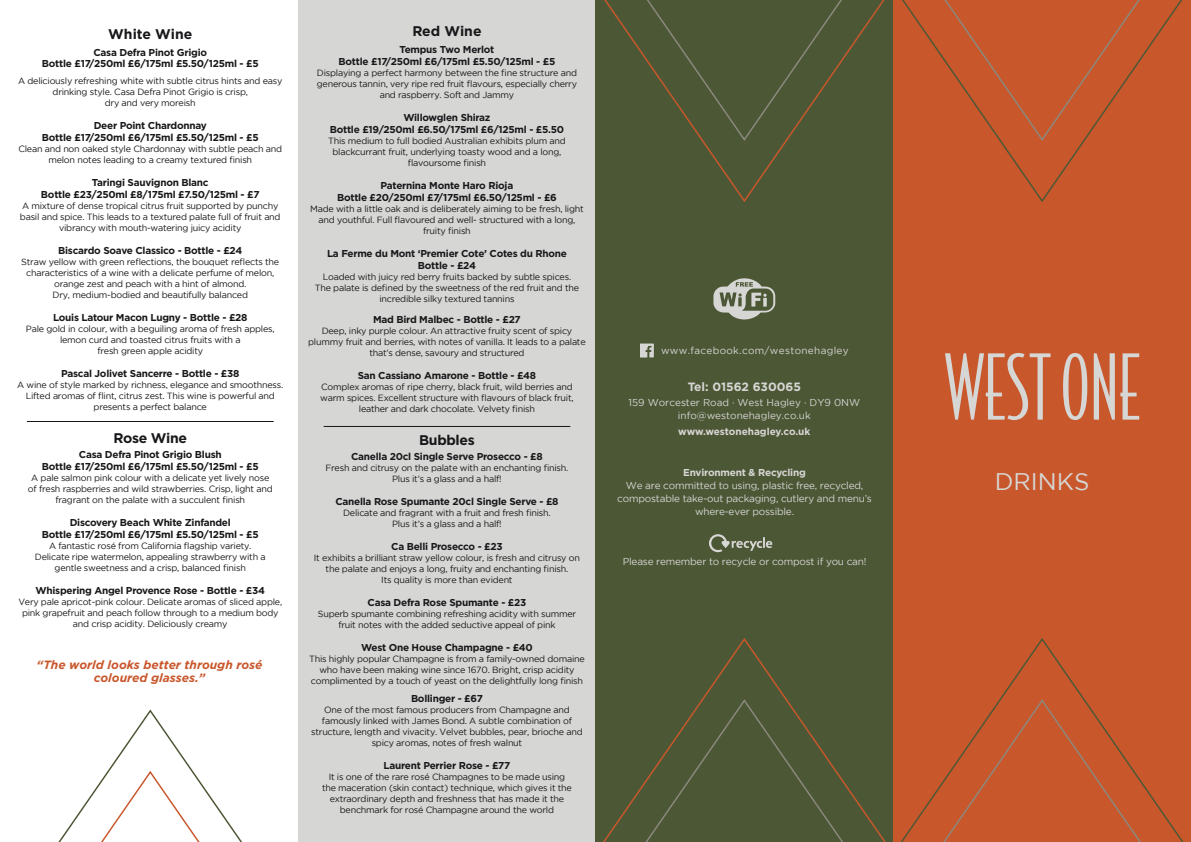
<style>
.page{position:relative;width:1191px;height:842px;background:#fff}
.page>*{position:absolute;margin:0;border:0;box-sizing:border-box;transform-origin:0 0}
.t1{font:24px "Gotham";color:#d6d6d4}
.t2{font:700 14px "Gotham";letter-spacing:-.02em;color:#18181b}
.t3{font:700 14px "Gotham";color:#18181b}
.t4{font:italic 700 12px/13px "Gotham";color:#c9572c;text-align:center}
.t5{font:700 12px "Gotham";color:#d6d6d4}
.t6{font:700 10px/12px "Gotham";letter-spacing:-.025em;color:#18181b;text-align:center}
.t7{font:10px/13px "Gotham";letter-spacing:-.02em;color:#d6d6d4;text-align:center}
.t8{font:10px/13px "Gotham";color:#d6d6d4;text-align:center}
.t9{font:10px "Gotham";letter-spacing:.03em;color:#d6d6d4}
.t10{font:700 10px "Gotham";color:#d6d6d4}
.t11{font:700 10px "Gotham";letter-spacing:-.02em;color:#d6d6d4}
.t12{font:9px/11px "Gotham";letter-spacing:-.025em;color:#18181b;text-align:center}
</style>
<div class="page">
<div style="left:298px;top:0;width:297px;height:842px;background:#d6d6d4"></div>
<div style="left:893px;top:0;width:298px;height:842px;background:#c9572c"></div>
<div style="left:595px;top:0;width:298px;height:842px;background:#4c5735"></div>
<svg style="left:900px;top:638px;width:284px;height:204px"></svg>
<svg style="left:934px;top:698px;width:215px;height:144px"></svg>
<svg style="left:603px;top:638px;width:283px;height:204px"></svg>
<svg style="left:636px;top:698px;width:216px;height:144px"></svg>
<svg style="left:902px;top:0;width:281px;height:202px"></svg>
<svg style="left:934px;top:0;width:215px;height:142px"></svg>
<svg style="left:604px;top:0;width:281px;height:202px"></svg>
<svg style="left:636px;top:0;width:216px;height:142px"></svg>
<svg style="left:1063px;top:353px;width:24px;height:67px"></svg>
<svg style="left:945px;top:353px;width:105px;height:67px"></svg>
<svg style="left:1093px;top:353px;width:21px;height:67px"></svg>
<svg style="left:1120px;top:353px;width:19px;height:67px"></svg>
<svg style="left:713px;top:278px;width:62px;height:41px"></svg>
<svg style="left:640px;top:344px;width:13px;height:13px"></svg>
<svg style="left:709px;top:534px;width:63px;height:18px"></svg>
<hr style="left:27px;top:421px;width:247px;height:1px;background:#18181b">
<hr style="left:324px;top:426px;width:246px;height:1px;background:#18181b">
<svg style="left:58px;top:709px;width:184px;height:133px"></svg>
<h2 class="t3" style="left:108px;top:26px;width:86px">White Wine</h2>
<p class="t6" style="left:42px;top:47px;width:218px;line-height:11px">Casa Defra Pinot Grigio<br>Bottle £17/250ml £6/175ml £5.50/125ml - £5</p>
<p class="t12" style="left:18px;top:75px;width:266px">A deliciously refreshing white with subtle citrus hints and easy drinking style. Casa Defra Pinot Grigio is crisp,<br>dry and very moreish</p>
<p class="t6" style="left:42px;top:119px;width:218px">Deer Point Chardonnay<br>Bottle £17/250ml £6/175ml £5.50/125ml - £5</p>
<p class="t12" style="left:18px;top:143px;width:265px">Clean and non oaked style Chardonnay with subtle peach and melon notes leading to a creamy textured finish</p>
<p class="t6" style="left:41px;top:176px;width:220px">Taringi Sauvignon Blanc<br>Bottle £23/250ml £8/175ml £7.50/125ml - £7</p>
<p class="t12" style="left:20px;top:200px;width:262px">A mixture of dense tropical citrus fruit supported by punchy basil and spice. This leads to a textured palate full of fruit and vibrancy with mouth-watering juicy acidity</p>
<p class="t6" style="left:58px;top:244px;width:186px">Biscardo Soave Classico - Bottle - £24</p>
<p class="t12" style="left:21px;top:256px;width:259px">Straw yellow with green reflections, the bouquet reflects the characteristics of a wine with a delicate perfume of melon, orange zest and peach with a hint of almond.<br>Dry, medium-bodied and beautifully balanced</p>
<p class="t6" style="left:53px;top:311px;width:196px">Louis Latour Macon Lugny - Bottle - £28</p>
<p class="t12" style="left:26px;top:323px;width:250px">Pale gold in colour, with a beguiling aroma of fresh apples, lemon curd and toasted citrus fruits with a<br>fresh green apple acidity</p>
<p class="t6" style="left:61px;top:367px;width:180px">Pascal Jolivet Sancerre - Bottle - £38</p>
<p class="t12" style="left:17px;top:379px;width:268px">A wine of style marked by richness, elegance and smoothness.<br>Lifted aromas of flint, citrus zest. This wine is powerful and presents a perfect balance</p>
<h2 class="t2" style="left:114px;top:430px;width:75px">Rose Wine</h2>
<p class="t6" style="left:42px;top:448px;width:218px">Casa Defra Pinot Grigio Blush<br>Bottle £17/250ml £6/175ml £5.50/125ml - £5</p>
<p class="t12" style="left:28px;top:472px;width:246px">A pale salmon pink colour with a delicate yet lively nose of fresh raspberries and wild strawberries. Crisp, light and fragrant on the palate with a succulent finish</p>
<p class="t6" style="left:42px;top:516px;width:218px">Discovery Beach White Zinfandel<br>Bottle £17/250ml £6/175ml £5.50/125ml - £5</p>
<p class="t12" style="left:35px;top:540px;width:232px">A fantastic rosé from California flagship variety.<br>Delicate ripe watermelon, appealing strawberry with a gentle sweetness and a crisp, balanced finish</p>
<p class="t6" style="left:36px;top:584px;width:231px">Whispering Angel Provence Rose - Bottle - £34</p>
<p class="t12" style="left:18px;top:596px;width:265px">Very pale apricot-pink colour. Delicate aromas of sliced apple, pink grapefruit and peach follow through to a medium body and crisp acidity. Deliciously creamy</p>
<h3 class="t4" style="left:37px;top:658px;width:227px">“The world looks better through rosé coloured glasses.”</h3>
<h2 class="t2" style="left:412px;top:23px;width:71px">Red Wine</h2>
<p class="t6" style="left:338px;top:43px;width:218px">Tempus Two Merlot<br>Bottle £17/250ml £6/175ml £5.50/125ml - £5</p>
<p class="t12" style="left:317px;top:67px;width:262px">Displaying a perfect harmony between the fine structure and generous tannin, very ripe red fruit flavours, especially cherry and raspberry. Soft and Jammy</p>
<p class="t6" style="left:330px;top:111px;width:236px">Willowglen Shiraz<br>Bottle £19/250ml £6.50/175ml £6/125ml - £5.50</p>
<p class="t12" style="left:328px;top:135px;width:239px">This medium to full bodied Australian exhibits plum and blackcurrant fruit, underlying toasty wood and a long, flavoursome finish</p>
<p class="t6" style="left:337px;top:179px;width:221px">Paternina Monte Haro Rioja<br>Bottle £20/250ml £7/175ml £6.50/125ml - £6</p>
<p class="t12" style="left:310px;top:203px;width:275px">Made with a little oak and is deliberately aiming to be fresh, light and youthful. Full flavoured and well- structured with a long, fruity finish</p>
<p class="t6" style="left:327px;top:247px;width:241px">La Ferme du Mont ‘Premier Cote’ Cotes du Rhone<br>Bottle - £24</p>
<p class="t12" style="left:315px;top:271px;width:266px">Loaded with juicy red berry fruits backed by subtle spices.<br>The palate is defined by the sweetness of the red fruit and the incredible silky textured tannins</p>
<p class="t6" style="left:373px;top:313px;width:149px">Mad Bird Malbec - Bottle - £27</p>
<p class="t12" style="left:308px;top:325px;width:279px">Deep, inky purple colour. An attractive fruity scent of spicy plummy fruit and berries, with notes of vanilla. It leads to a palate that’s dense, savoury and structured</p>
<p class="t6" style="left:358px;top:369px;width:180px">San Cassiano Amarone - Bottle - £48</p>
<p class="t12" style="left:320px;top:381px;width:255px">Complex aromas of ripe cherry, black fruit, wild berries and warm spices. Excellent structure with flavours of black fruit, leather and dark chocolate. Velvety finish</p>
<h2 class="t2" style="left:419px;top:432px;width:57px">Bubbles</h2>
<p class="t6" style="left:351px;top:450px;width:193px">Canella 20cl Single Serve Prosecco - £8</p>
<p class="t12" style="left:325px;top:462px;width:244px">Fresh and citrusy on the palate with an enchanting finish.<br>Plus it’s a glass and a half!</p>
<p class="t6" style="left:335px;top:495px;width:225px">Canella Rose Spumante 20cl Single Serve - £8</p>
<p class="t12" style="left:343px;top:507px;width:209px">Delicate and fragrant with a fruit and fresh finish.<br>Plus it’s a glass and a half!</p>
<p class="t6" style="left:391px;top:540px;width:113px">Ca Belli Prosecco - £23</p>
<p class="t12" style="left:314px;top:552px;width:268px">It exhibits a brilliant straw yellow colour, is fresh and citrusy on the palate and enjoys a long, fruity and enchanting finish.<br>Its quality is more than evident</p>
<p class="t6" style="left:367px;top:596px;width:160px">Casa Defra Rose Spumante - £23</p>
<p class="t12" style="left:318px;top:608px;width:260px">Superb spumante combining refreshing acidity with summer fruit notes with the added seductive appeal of pink</p>
<p class="t6" style="left:361px;top:641px;width:173px">West One House Champagne - £40</p>
<p class="t12" style="left:309px;top:653px;width:277px">This highly popular Champagne is from a family-owned domaine who have been making wine since 1670. Bright, crisp acidity complimented by a touch of yeast on the delightfully long finish</p>
<p class="t6" style="left:411px;top:692px;width:73px">Bollinger - £67</p>
<p class="t12" style="left:311px;top:704px;width:273px">One of the most famous producers from Champagne and famously linked with James Bond. A subtle combination of structure, length and vivacity. Velvet bubbles, pear, brioche and spicy aromas, notes of fresh walnut</p>
<p class="t6" style="left:383px;top:759px;width:128px">Laurent Perrier Rose - £77</p>
<p class="t12" style="left:322px;top:771px;width:251px">It is one of the rare rosé Champagnes to be made using the maceration (skin contact) technique, which gives it the extraordinary depth and freshness that has made it the benchmark for rosé Champagne around the world</p>
<p class="t9" style="left:661px;top:345px;width:189px">www.facebook.com/westonehagley</p>
<h3 class="t5" style="left:687px;top:379px;width:115px">Tel: 01562 630065</h3>
<p class="t8" style="left:628px;top:396px;width:233px">159 Worcester Road · West Hagley · DY9 0NW info@westonehagley.co.uk</p>
<p class="t10" style="left:678px;top:426px;width:134px">www.westonehagley.co.uk</p>
<p class="t11" style="left:683px;top:467px;width:124px">Environment &amp; Recycling</p>
<p class="t7" style="left:617px;top:479px;width:256px">We are committed to using, plastic free, recycled, compostable take-out packaging, cutlery and menu’s where-ever possible.</p>
<p class="t7" style="left:622px;top:555px;width:245px">Please remember to recycle or compost if you can!</p>
<h1 class="t1" style="left:994px;top:468px;width:96px">DRINKS</h1>
</div>
